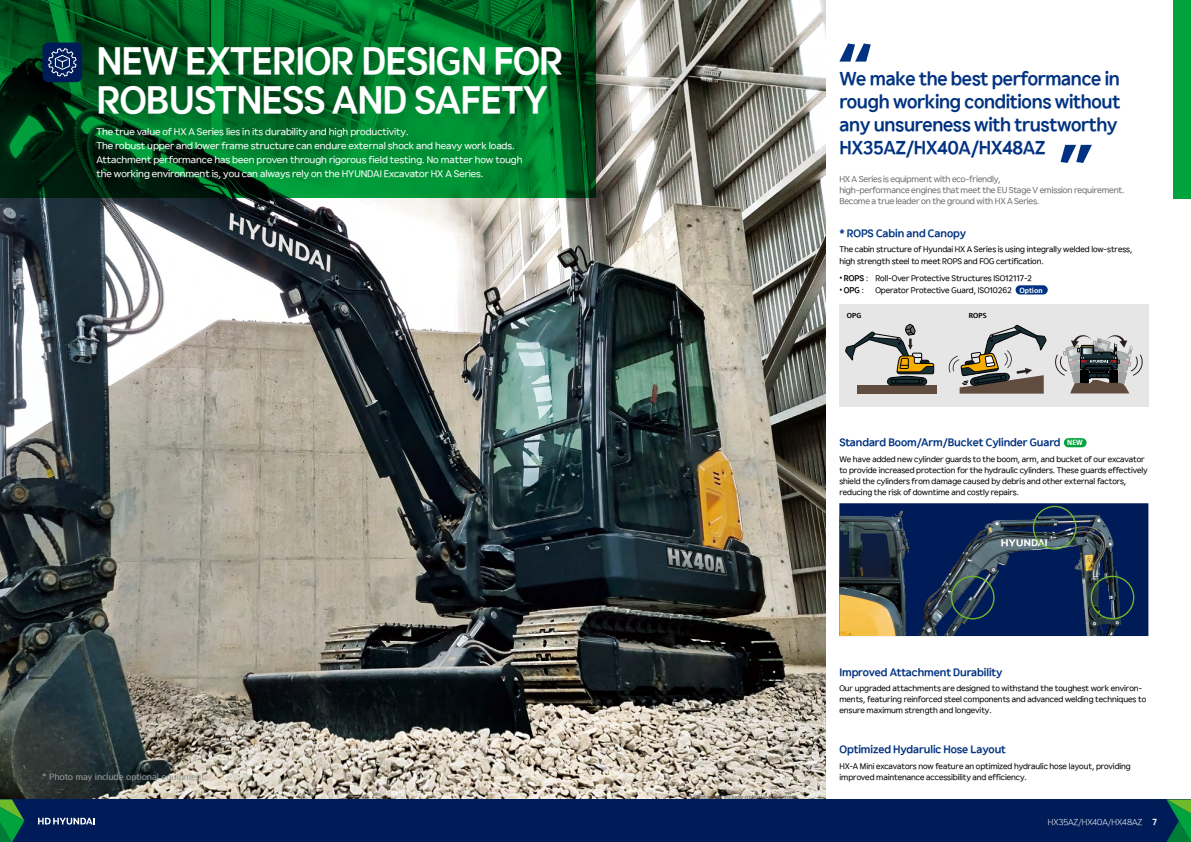
<style>
.page{position:relative;width:1191px;height:842px;background:#fff}
.page>*{position:absolute;margin:0;border:0;box-sizing:border-box;transform-origin:0 0}
.t1{font:700 39px/39.2px "HD Hyundai Gothic EN";letter-spacing:-.025em;color:#fff}
.t2{font:700 19px/23px "HD Hyundai Gothic EN";letter-spacing:-.02em;color:#003281}
.t3{font:700 11px "HD Hyundai Gothic EN";letter-spacing:-.01em;color:#003281}
.t4{font:10px/14px "HD Hyundai Gothic EN";letter-spacing:-.01em;color:#fff}
.t5{font:9px/11px "HD Hyundai Gothic EN";letter-spacing:-.025em;color:#6d6f71}
.t6{font:9px "HYUNDAI Medium";letter-spacing:-.01em;color:#96989b}
.t7{font:300 9px "HD Hyundai Gothic EN";letter-spacing:-.01em;color:#fff}
.t8{font:8.5px/11px "HD Hyundai Gothic EN";letter-spacing:-.01em;color:#000}
.t9{font:700 8.5px "HD Hyundai Gothic EN";color:#000}
.t10{font:7px "HYUNDAI Bold";color:#000}
.t11{font:6px "HYUNDAI Medium";letter-spacing:-.01em;color:#595757}
.s1{font-family:"HYUNDAI Bold"}
.s2{font-weight:700}
.s3{font-family:"HYUNDAI Bold";font-weight:400}
.s4{font-weight:400}
.s5{font-family:"HYUNDAI Bold";font-size:7.2px;color:#fff}
.s6{font-family:"HYUNDAI Bold";font-weight:400;font-size:7.2px;color:#fff}
</style>
<div class="page">
<img style="left:0;top:0;width:825px;height:799px">
<svg style="left:0;top:0;width:595px;height:198px;background:#006324"></svg>
<svg style="left:839px;top:44px;width:31px;height:18px"></svg>
<svg style="left:1060px;top:145px;width:32px;height:18px"></svg>
<div style="left:43px;top:43px;width:39px;height:39px;background:#001c58;border-radius:6px"></div>
<svg style="left:48px;top:48px;width:29px;height:29px"></svg>
<div style="left:1015px;top:285px;width:32px;height:9px;background:#003281;border-radius:5px"></div>
<div style="left:839px;top:304px;width:309px;height:102px;background:#e6e6e6"></div>
<div style="left:857px;top:385px;width:80px;height:9px;background:#604d3f"></div>
<svg style="left:845px;top:324px;width:89px;height:62px"></svg>
<svg style="left:948px;top:324px;width:99px;height:70px"></svg>
<svg style="left:1055px;top:335px;width:88px;height:58px"></svg>
<img style="left:839px;top:503px;width:309px;height:133px">
<div style="left:1090px;top:576px;width:44px;height:43px;border:1px solid #6fba2c;border-radius:50%"></div>
<div style="left:951px;top:576px;width:43px;height:43px;border:1px solid #6fba2c;border-radius:50%"></div>
<div style="left:1063px;top:438px;width:23px;height:9px;background:#00a33e;border-radius:5px"></div>
<div style="left:1032px;top:506px;width:44px;height:43px;border:1px solid #6fba2c;border-radius:50%"></div>
<div style="left:0;top:799px;width:1191px;height:43px;background:#001c58"></div>
<svg style="left:1166px;top:799px;width:25px;height:43px"></svg>
<svg style="left:0;top:799px;width:24px;height:43px"></svg>
<svg style="left:38px;top:818px;width:57px;height:7px"></svg>
<div style="left:1174px;top:0;width:17px;height:198px;background:#00a33e"></div>
<h1 class="t1" style="left:96px;top:44px;width:469px">NEW EXTERIOR DESIGN FOR<br>ROBUSTNESS AND SAFETY</h1>
<p class="t4" style="left:96px;top:125px;width:428px">The true value of HX A Series lies in its durability and high productivity.<br>The robust upper and lower frame structure can endure external shock and heavy work loads.<br>Attachment performance has been proven through rigorous field testing. No matter how tough the working environment is, you can always rely on the HYUNDAI Excavator HX A Series.</p>
<p class="t6" style="left:43px;top:771px;width:165px">* Photo may include optional equipment.</p>
<h2 class="t2" style="left:839px;top:68px;width:282px">We make the best performance in rough working conditions without any unsureness with trustworthy<br>HX35AZ/HX40A/HX48AZ</h2>
<p class="t5" style="left:839px;top:174px;width:287px">HX A Series is equipment with eco-friendly,<br>high-performance engines that meet the EU Stage V emission requirement.<br>Become a true leader on the ground with HX A Series.</p>
<p class="t3" style="left:839px;top:229px;width:128px">* ROPS Cabin and Canopy</p>
<p class="t8" style="left:839px;top:243px;width:295px;line-height:12px">The cabin structure of Hyundai HX A Series is using integrally welded low-stress, high strength steel to meet ROPS and FOG certification.</p>
<p class="t8" style="left:839px;top:273px;width:194px"><span class="s1">•</span> <span class="s2">ROPS</span> : Roll-Over Protective Structures ISO12117-2</p>
<p class="t9" style="left:839px;top:286px;width:26px"><span class="s3">•</span> OPG <span class="s4">:</span></p>
<p class="t8" style="left:875px;top:285px;width:169px">Operator Protective Guard, ISO10262 <span class="s5">Option</span></p>
<p class="t10" style="left:847px;top:311px;width:16px">OPG</p>
<p class="t10" style="left:968px;top:311px;width:19px">ROPS</p>
<p class="t3" style="left:839px;top:438px;width:245px">Standard Boom/Arm/Bucket Cylinder Guard <span class="s6">NEW</span></p>
<p class="t8" style="left:839px;top:454px;width:310px">We have added new cylinder guards to the boom, arm, and bucket of our excavator to provide increased protection for the hydraulic cylinders. These guards effectively shield the cylinders from damage caused by debris and other external factors, reducing the risk of downtime and costly repairs.</p>
<p class="t11" style="left:689px;top:793px;width:111px">* Photo may include optional equipment.</p>
<p class="t3" style="left:839px;top:667px;width:165px">Improved Attachment Durability</p>
<p class="t8" style="left:839px;top:683px;width:308px">Our upgraded attachments are designed to withstand the toughest work environ&shy;ments, featuring reinforced steel components and advanced welding techniques to ensure maximum strength and longevity.</p>
<p class="t3" style="left:839px;top:745px;width:168px">Optimized Hydarulic Hose Layout</p>
<p class="t8" style="left:839px;top:761px;width:293px">HX-A Mini excavators now feature an optimized hydraulic hose layout, providing improved maintenance accessibility and efficiency.</p>
<p class="t7" style="left:1048px;top:818px;width:110px">HX35AZ/HX40A/HX48AZ <span class="s2">7</span></p>
</div>
